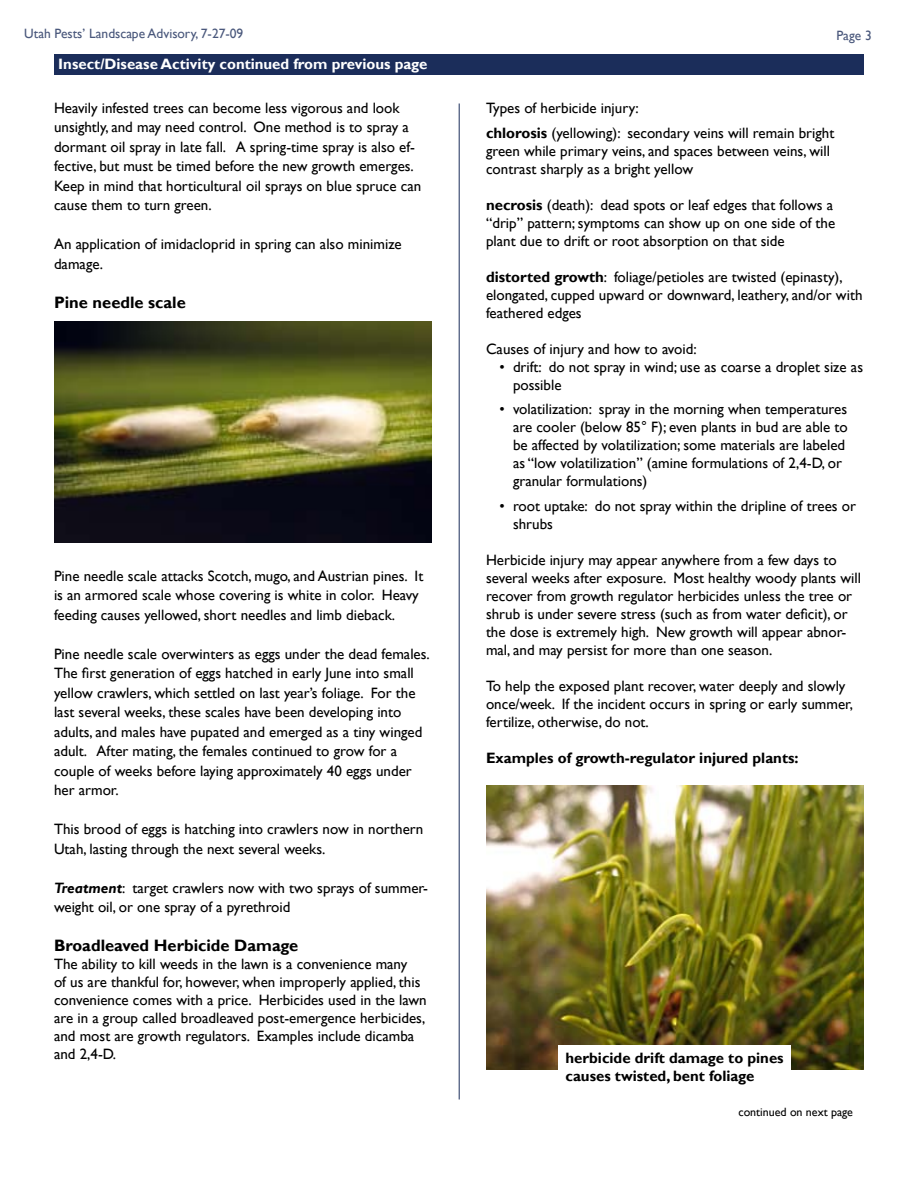
<style>
.page{position:relative;width:918px;height:1188px;background:#fff}
.page>*{position:absolute;margin:0;border:0;box-sizing:border-box;transform-origin:0 0}
.t1{font:700 16.5px "Gill Sans";color:#000}
.t2{font:15px/18px "Gill Sans";color:#000}
.t3{font:700 15px/18px "Gill Sans";color:#000}
.t4{font:700 15px "Gill Sans";color:#fff}
.t5{font:13.5px "Gill Sans";color:#49577b}
.t6{font:12px "Gill Sans";color:#000}
.s1{font-weight:700;font-style:italic}
.s2{font-weight:700}
</style>
<div class="page">
<div style="left:54px;top:54px;width:810px;height:21px;background:#1b2d5a"></div>
<hr style="left:459px;top:104px;width:1px;height:996px;background:#1b2d5a">
<img style="left:54px;top:321px;width:378px;height:221px">
<img style="left:486px;top:786px;width:378px;height:283px">
<div style="left:559px;top:1046px;width:232px;height:47px;background:#fff"></div>
<p class="t5" style="left:24px;top:26px;width:221px">Utah Pests’ Landscape Advisory, 7-27-09</p>
<p class="t5" style="left:836px;top:27px;width:37px">Page 3</p>
<p class="t4" style="left:58px;top:55px;width:371px">Insect/Disease Activity continued from previous page</p>
<p class="t2" style="left:54px;top:98px;width:369px;line-height:19.5px">Heavily infested trees can become less vigorous and look unsightly, and may need control. One method is to spray a dormant oil spray in late fall. A spring-time spray is also ef&shy;fective, but must be timed before the new growth emerges.<br>Keep in mind that horticultural oil sprays on blue spruce can cause them to turn green.</p>
<p class="t2" style="left:54px;top:235px;width:349px;line-height:19.5px">An application of imidacloprid in spring can also minimize damage.</p>
<p class="t1" style="left:54px;top:292px;width:133px">Pine needle scale</p>
<p class="t2" style="left:54px;top:566px;width:371px;line-height:19.5px">Pine needle scale attacks Scotch, mugo, and Austrian pines. It is an armored scale whose covering is white in color. Heavy feeding causes yellowed, short needles and limb dieback.</p>
<p class="t2" style="left:54px;top:644px;width:377px;line-height:19.5px">Pine needle scale overwinters as eggs under the dead females.<br>The first generation of eggs hatched in early June into small yellow crawlers, which settled on last year’s foliage. For the last several weeks, these scales have been developing into adults, and males have pupated and emerged as a tiny winged adult. After mating, the females continued to grow for a couple of weeks before laying approximately 40 eggs under her armor.</p>
<p class="t2" style="left:54px;top:820px;width:371px;line-height:19.5px">This brood of eggs is hatching into crawlers now in northern<br>Utah, lasting through the next several weeks.</p>
<p class="t2" style="left:54px;top:878px;width:376px;line-height:19.5px"><span class="s1">Treatment</span>: target crawlers now with two sprays of summer&shy;weight oil, or one spray of a pyrethroid</p>
<p class="t1" style="left:54px;top:936px;width:246px">Broadleaved Herbicide Damage</p>
<p class="t2" style="left:54px;top:956px;width:374px">The ability to kill weeds in the lawn is a convenience many<br>of us are thankful for, however, when improperly applied, this convenience comes with a price. Herbicides used in the lawn are in a group called broadleaved post-emergence herbicides, and most are growth regulators. Examples include dicamba and 2,4-D.</p>
<p class="t2" style="left:486px;top:96px;width:350px;line-height:24.8px">Types of herbicide injury:<br><span class="s2">chlorosis</span> (yellowing): secondary veins will remain bright</p>
<p class="t2" style="left:486px;top:142px;width:345px">green while primary veins, and spaces between veins, will contrast sharply as a bright yellow</p>
<p class="t2" style="left:486px;top:196px;width:351px"><span class="s2">necrosis</span> (death): dead spots or leaf edges that follows a “drip” pattern; symptoms can show up on one side of the plant due to drift or root absorption on that side</p>
<p class="t2" style="left:486px;top:268px;width:378px"><span class="s2">distorted growth</span>: foliage/petioles are twisted (epinasty), elongated, cupped upward or downward, leathery, and/or with feathered edges</p>
<p class="t2" style="left:486px;top:340px;width:212px">Causes of injury and how to avoid:</p>
<p class="t2" style="left:513px;top:358px;width:352px;text-indent:-14px">• drift: do not spray in wind; use as coarse a droplet size as possible</p>
<p class="t2" style="left:513px;top:401px;width:336px;text-indent:-14px">• volatilization: spray in the morning when temperatures are cooler (below 85° F); even plants in bud are able to be affected by volatilization; some materials are labeled as “low volatilization” (amine formulations of 2,4-D, or granular formulations)</p>
<p class="t2" style="left:513px;top:497px;width:345px;text-indent:-14px">• root uptake: do not spray within the dripline of trees or shrubs</p>
<p class="t2" style="left:486px;top:551px;width:377px">Herbicide injury may appear anywhere from a few days to several weeks after exposure. Most healthy woody plants will recover from growth regulator herbicides unless the tree or shrub is under severe stress (such as from water deficit), or the dose is extremely high. New growth will appear abnor&shy;mal, and may persist for more than one season.</p>
<p class="t2" style="left:486px;top:677px;width:368px">To help the exposed plant recover, water deeply and slowly once/week. If the incident occurs in spring or early summer, fertilize, otherwise, do not.</p>
<p class="t3" style="left:486px;top:750px;width:314px">Examples of growth-regulator injured plants:</p>
<p class="t3" style="left:566px;top:1049px;width:220px">herbicide drift damage to pines causes twisted, bent foliage</p>
<p class="t6" style="left:738px;top:1105px;width:116px">continued on next page</p>
</div>
